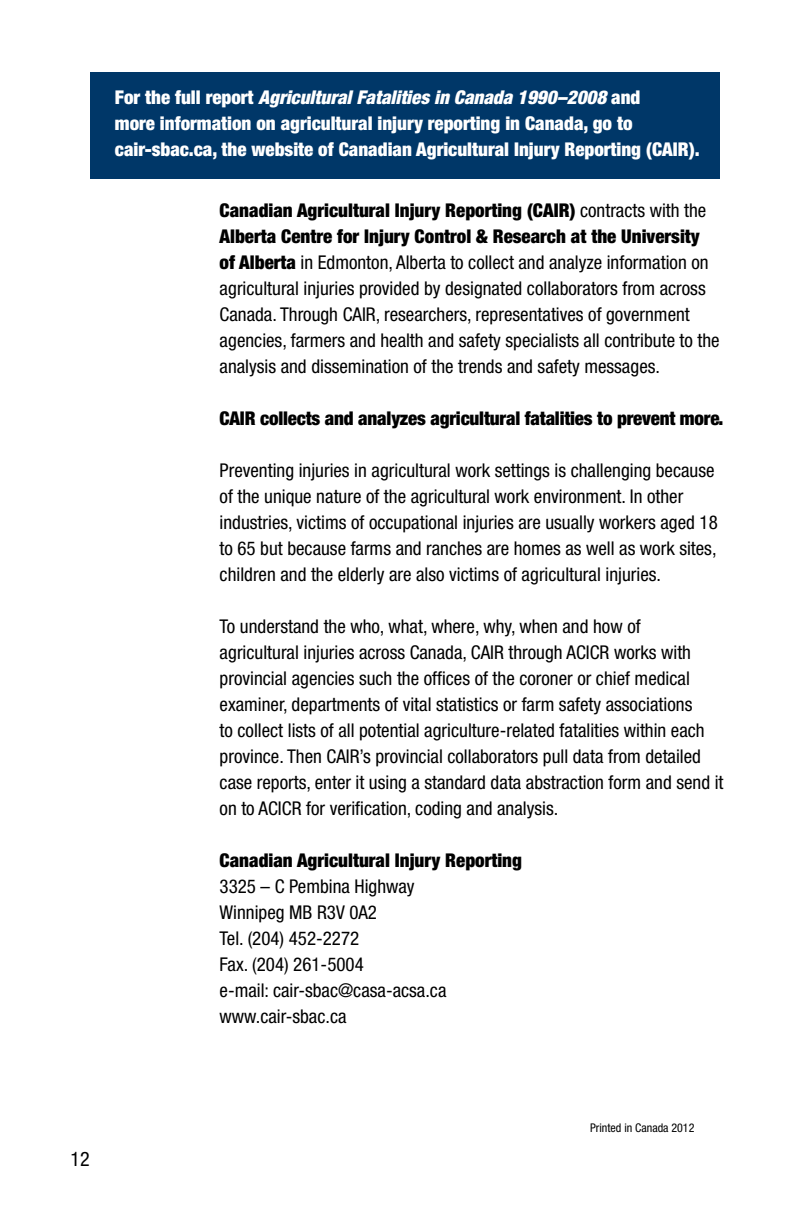
<style>
.page{position:relative;width:792px;height:1224px;background:#fff}
.page>*{position:absolute;margin:0;border:0;box-sizing:border-box;transform-origin:0 0}
.t1{font:condensed 20px "Helvetica Neue";color:#000}
.t2{font:condensed 19px/26px "Helvetica Neue";color:#000}
.t3{font:900 condensed 19px/26px "Helvetica Neue";color:#fff}
.t4{font:900 condensed 19px "Helvetica Neue";letter-spacing:-.01em;color:#000}
.t5{font:condensed 12px "Helvetica Neue";color:#000}
.s1{font-style:italic}
.s2{font-weight:900}
</style>
<div class="page">
<div style="left:90px;top:72px;width:630px;height:107px;background:#003768"></div>
<p class="t3" style="left:115px;top:84px;width:586px">For the full report <span class="s1">Agricultural Fatalities in Canada 1990–2008</span> and<br>more information on agricultural injury reporting in Canada, go to cair-sbac.ca, the website of Canadian Agricultural Injury Reporting (CAIR).</p>
<p class="t2" style="left:220px;top:197px;width:502px"><span class="s2">Canadian Agricultural Injury Reporting (CAIR)</span> contracts with the <span class="s2">Alberta Centre for Injury Control &amp; Research at the University of Alberta</span> in Edmonton, Alberta to collect and analyze information on agricultural injuries provided by designated collaborators from across Canada. Through CAIR, researchers, representatives of government agencies, farmers and health and safety specialists all contribute to the analysis and dissemination of the trends and safety messages.</p>
<p class="t4" style="left:220px;top:406px;width:505px">CAIR collects and analyzes agricultural fatalities to prevent more.</p>
<p class="t2" style="left:220px;top:457px;width:500px">Preventing injuries in agricultural work settings is challenging because of the unique nature of the agricultural work environment. In other industries, victims of occupational injuries are usually workers aged 18 to 65 but because farms and ranches are homes as well as work sites, children and the elderly are also victims of agricultural injuries.</p>
<p class="t2" style="left:220px;top:613px;width:505px">To understand the who, what, where, why, when and how of agricultural injuries across Canada, CAIR through ACICR works with provincial agencies such the offices of the coroner or chief medical examiner, departments of vital statistics or farm safety associations<br>to collect lists of all potential agriculture-related fatalities within each province. Then CAIR’s provincial collaborators pull data from detailed case reports, enter it using a standard data abstraction form and send it on to ACICR for verification, coding and analysis.</p>
<p class="t4" style="left:220px;top:848px;width:304px">Canadian Agricultural Injury Reporting</p>
<p class="t2" style="left:220px;top:873px;width:228px">3325 – C Pembina Highway<br>Winnipeg MB R3V 0A2<br>Tel. (204) 452-2272<br>Fax. (204) 261-5004<br>e-mail: cair-sbac@casa-acsa.ca www.cair-sbac.ca</p>
<p class="t1" style="left:71px;top:1148px;width:21px">12</p>
<p class="t5" style="left:590px;top:1121px;width:106px">Printed in Canada 2012</p>
</div>
